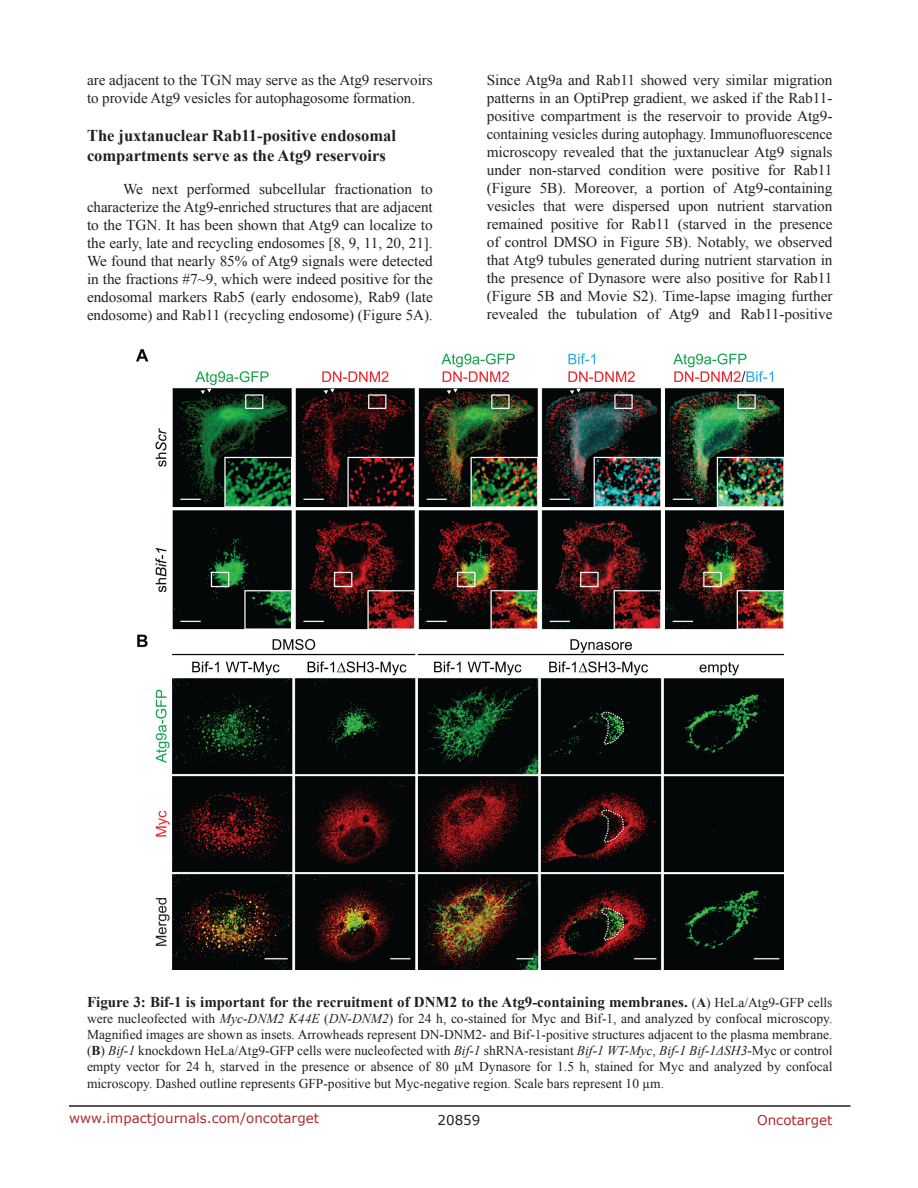
<style>
.page{position:relative;width:918px;height:1188px;background:#fff}
.page>*{position:absolute;margin:0;border:0;box-sizing:border-box;transform-origin:0 0}
.SubHeading_middle{font:700 16.5px/19.8px "Times New Roman";color:#221f22}
.BodyText{font:15px/18px "Times New Roman";letter-spacing:-.005em;color:#221f22;text-align:justify}
.FigureText{font:700 15px "Times New Roman";color:#221f22}
.FigureText-2{font:13.5px/16.2px "Times New Roman";color:#221f22;text-align:justify}
.t1{font:13.5px "Verdana";color:#ac2b31}
.t2{font:13.5px "Verdana";color:#221f22}
.s1{font-weight:400;font-size:13.5px}
.s2{font-size:13.5px}
.s3{font-style:italic}
.s4{font-weight:700}
</style>
<div class="page">
<hr style="left:69px;top:1105px;width:781px;height:2px;background:#231f20">
<img style="left:136px;top:349px;width:647px;height:620px">
<p class="BodyText" style="left:87px;top:71px;width:347px">are adjacent to the TGN may serve as the Atg9 reservoirs to provide Atg9 vesicles for autophagosome formation.</p>
<p class="SubHeading_middle" style="left:87px;top:125px;width:311px">The juxtanuclear Rab11-positive endosomal compartments serve as the Atg9 reservoirs</p>
<p class="BodyText" style="left:87px;top:180px;width:347px;text-indent:36px">We next performed subcellular fractionation to characterize the Atg9-enriched structures that are adjacent to the TGN. It has been shown that Atg9 can localize to the early, late and recycling endosomes [8, 9, 11, 20, 21].<br>We found that nearly 85% of Atg9 signals were detected in the fractions #7~9, which were indeed positive for the endosomal markers Rab5 (early endosome), Rab9 (late endosome) and Rab11 (recycling endosome) (Figure 5A).</p>
<p class="BodyText" style="left:487px;top:71px;width:347px">Since Atg9a and Rab11 showed very similar migration patterns in an OptiPrep gradient, we asked if the Rab11- positive compartment is the reservoir to provide Atg9- containing vesicles during autophagy. Immunofluorescence microscopy revealed that the juxtanuclear Atg9 signals under non-starved condition were positive for Rab11 (Figure 5B). Moreover, a portion of Atg9-containing vesicles that were dispersed upon nutrient starvation remained positive for Rab11 (starved in the presence of control DMSO in Figure 5B). Notably, we observed that Atg9 tubules generated during nutrient starvation in the presence of Dynasore were also positive for Rab11 (Figure 5B and Movie S2). Time-lapse imaging further revealed the tubulation of Atg9 and Rab11-positive</p>
<p class="FigureText" style="left:87px;top:991px;width:747px">Figure 3: Bif-1 is important for the recruitment of DNM2 to the Atg9-containing membranes. <span class="s1">(</span><span class="s2">A</span><span class="s1">) HeLa/Atg9-GFP cells</span></p>
<p class="FigureText-2" style="left:87px;top:1010px;width:747px">were nucleofected with <span class="s3">Myc-DNM2 K44E</span> (<span class="s3">DN-DNM2</span>) for 24 h, co-stained for Myc and Bif-1, and analyzed by confocal microscopy.<br>Magnified images are shown as insets. Arrowheads represent DN-DNM2- and Bif-1-positive structures adjacent to the plasma membrane. (<span class="s4">B</span>) <span class="s3">Bif-1</span> knockdown HeLa/Atg9-GFP cells were nucleofected with <span class="s3">Bif-1</span> shRNA-resistant <span class="s3">Bif-1 WT-Myc</span>, <span class="s3">Bif-1 Bif-1ΔSH3</span>-Myc or control empty vector for 24 h, starved in the presence or absence of 80 µM Dynasore for 1.5 h, stained for Myc and analyzed by confocal microscopy. Dashed outline represents GFP-positive but Myc-negative region. Scale bars represent 10 µm.</p>
<p class="t1" style="left:69px;top:1109px;width:252px">www.impactjournals.com/oncotarget</p>
<p class="t2" style="left:438px;top:1111px;width:44px">20859</p>
<p class="t1" style="left:757px;top:1111px;width:77px">Oncotarget</p>
</div>
